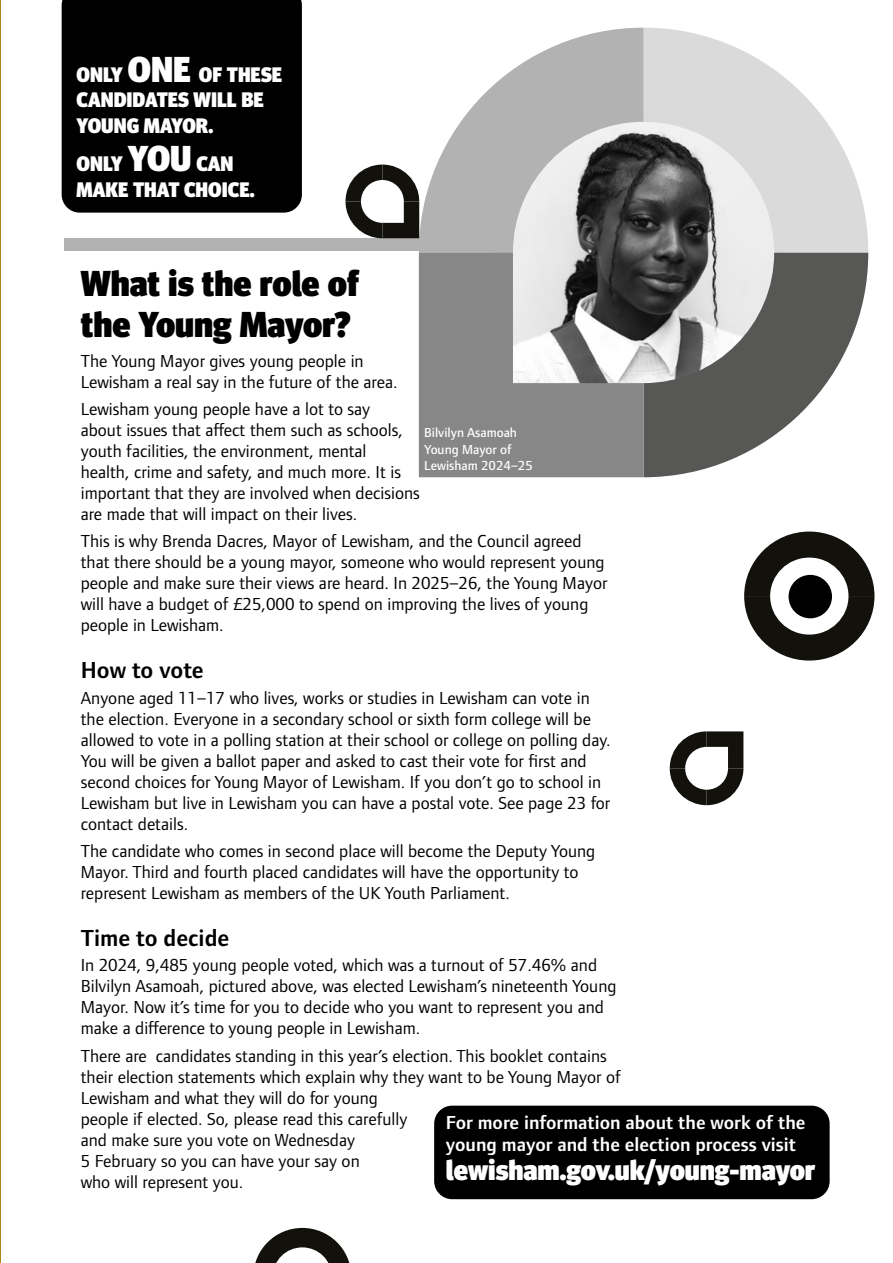
<style>
.page{position:relative;width:893px;height:1263px;background:#fff}
.page>*{position:absolute;margin:0;border:0;box-sizing:border-box;transform-origin:0 0}
.Candidate_name_Black{font:900 36px/40.5px "Meta Headline Pro";color:#000}
.t1{font:900 28.5px "Meta Headline Pro";letter-spacing:-.005em;color:#fff}
.Subhead{font:600 24px "Foundry Form Sans";color:#000}
.Candidate_name_White{font:900 21px/25.5px "Meta Headline Pro";color:#fff}
.t2{font:600 19.5px/22.5px "Foundry Form Sans";color:#fff}
.Running_text{font:18px/21px "Foundry Form Sans";color:#000}
.Caption_style{font:500 13.5px/16.2px "Foundry Form Sans";color:#fff}
.s1{font-size:36px}
</style>
<div class="page">
<hr style="left:0;top:0;width:1px;height:1263px;background:#b18417">
<svg style="left:644px;top:252px;width:224px;height:225px;fill:#575756"></svg>
<svg style="left:644px;top:28px;width:224px;height:224px;fill:#dadada"></svg>
<svg style="left:419px;top:28px;width:225px;height:224px;fill:#b3b2b2"></svg>
<svg style="left:419px;top:252px;width:225px;height:225px;background:#909090"></svg>
<div style="left:434px;top:1106px;width:396px;height:93px;background:#000;border-radius:18px"></div>
<div style="left:62px;top:0;width:240px;height:213px;background:#000"></div>
<div style="left:64px;top:238px;width:361px;height:13px;background:#b3b2b2"></div>
<svg style="left:744px;top:531px;width:130px;height:129px"></svg>
<div style="left:789px;top:575px;width:43px;height:43px;background:#000;border-radius:50%"></div>
<svg style="left:255px;top:1228px;width:95px;height:35px"></svg>
<svg style="left:670px;top:731px;width:73px;height:74px"></svg>
<svg style="left:345px;top:165px;width:74px;height:73px"></svg>
<p class="Candidate_name_White" style="left:77px;top:60px;width:207px">ONLY <span class="s1">ONE</span> OF THESE<br>CANDIDATES WILL BE<br>YOUNG MAYOR.</p>
<p class="Candidate_name_White" style="left:77px;top:149px;width:179px">ONLY <span class="s1">YOU</span> CAN<br>MAKE THAT CHOICE.</p>
<p class="Candidate_name_Black" style="left:81px;top:261px;width:280px">What is the role of the Young Mayor?</p>
<p class="Running_text" style="left:81px;top:350px;width:318px">The Young Mayor gives young people in<br>Lewisham a real say in the future of the area.</p>
<p class="Running_text" style="left:81px;top:398px;width:340px">Lewisham young people have a lot to say<br>about issues that affect them such as schools, youth facilities, the environment, mental<br>health, crime and safety, and much more. It is important that they are involved when decisions are made that will impact on their lives.</p>
<p class="Running_text" style="left:81px;top:531px;width:528px">This is why Brenda Dacres, Mayor of Lewisham, and the Council agreed that there should be a young mayor, someone who would represent young people and make sure their views are heard. In 2025–26, the Young Mayor will have a budget of £25,000 to spend on improving the lives of young people in Lewisham.</p>
<p class="Subhead" style="left:81px;top:656px;width:125px">How to vote</p>
<p class="Running_text" style="left:81px;top:687px;width:531px">Anyone aged 11–17 who lives, works or studies in Lewisham can vote in the election. Everyone in a secondary school or sixth form college will be allowed to vote in a polling station at their school or college on polling day.<br>You will be given a ballot paper and asked to cast their vote for first and second choices for Young Mayor of Lewisham. If you don’t go to school in Lewisham but live in Lewisham you can have a postal vote. See page 23 for contact details.</p>
<p class="Running_text" style="left:81px;top:840px;width:516px">The candidate who comes in second place will become the Deputy Young<br>Mayor. Third and fourth placed candidates will have the opportunity to represent Lewisham as members of the UK Youth Parliament.</p>
<p class="Subhead" style="left:81px;top:924px;width:150px">Time to decide</p>
<p class="Running_text" style="left:81px;top:955px;width:537px">In 2024, 9,485 young people voted, which was a turnout of 57.46% and Bilvilyn Asamoah, pictured above, was elected Lewisham’s nineteenth Young Mayor. Now it’s time for you to decide who you want to represent you and make a difference to young people in Lewisham.</p>
<p class="Running_text" style="left:81px;top:1045px;width:542px">There are candidates standing in this year’s election. This booklet contains their election statements which explain why they want to be Young Mayor of Lewisham and what they will do for young<br>people if elected. So, please read this carefully<br>and make sure you vote on Wednesday<br>5 February so you can have your say on<br>who will represent you.</p>
<p class="Caption_style" style="left:424px;top:425px;width:110px">Bilvilyn Asamoah<br>Young Mayor of<br>Lewisham 2024–25</p>
<p class="t2" style="left:446px;top:1111px;width:361px">For more information about the work of the young mayor and the election process visit</p>
<p class="t1" style="left:446px;top:1147px;width:371px">lewisham.gov.uk/young-mayor</p>
</div>
